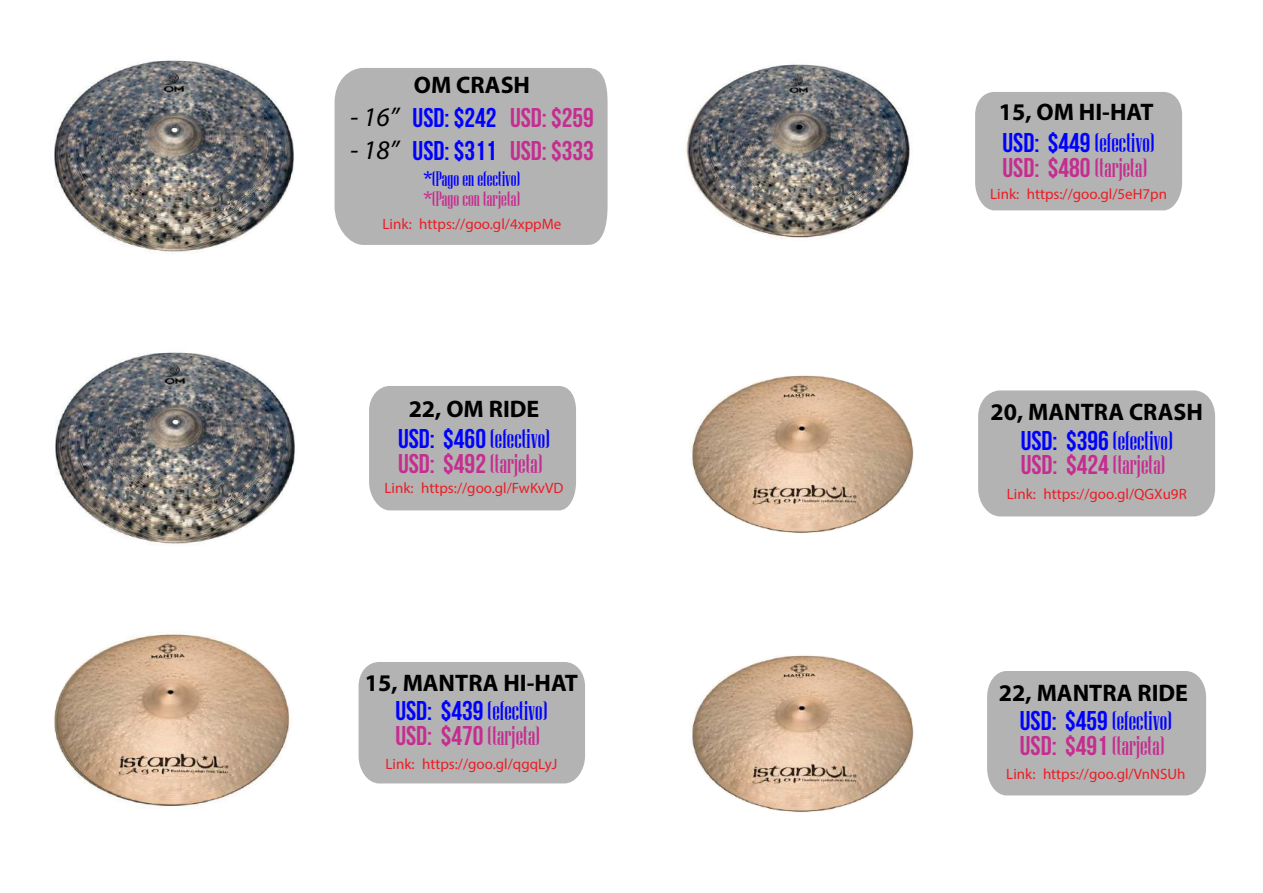
<style>
.page{position:relative;width:1263px;height:893px;background:#fff}
.page>*{position:absolute;margin:0;border:0;box-sizing:border-box;transform-origin:0 0}
.t1{font:27px/24.8px "Niagara Solid";color:#00f}
.t2{font:700 27px/32.4px "Bebas Neue";color:#00f}
.t3{font:700 27px/32.4px "Bebas Neue";color:#c52d90}
.t4{font:italic 27px "Myriad Pro";color:#000}
.t5{font:700 24px "Myriad Pro";color:#000}
.t6{font:21px/20.2px "Niagara Solid";color:#00f}
.t7{font:15px "Myriad Pro";color:#ec1c24}
.s1{font-family:"Bebas Neue";font-weight:700}
.s2{font-family:"Bebas Neue";font-weight:700;color:#c52d90}
.s3{color:#c52d90}
</style>
<div class="page">
<img style="left:685px;top:64px;width:225px;height:175px">
<div style="left:975px;top:92px;width:207px;height:118px;background:#b3b3b3"></div>
<img style="left:54px;top:634px;width:237px;height:175px">
<img style="left:54px;top:60px;width:240px;height:193px">
<img style="left:55px;top:352px;width:240px;height:193px">
<img style="left:691px;top:375px;width:223px;height:158px">
<img style="left:691px;top:654px;width:223px;height:159px">
<div style="left:369px;top:386px;width:207px;height:124px;background:#b3b3b3"></div>
<div style="left:358px;top:662px;width:227px;height:121px;background:#b3b3b3"></div>
<div style="left:987px;top:671px;width:219px;height:124px;background:#b3b3b3"></div>
<div style="left:978px;top:390px;width:237px;height:126px;background:#b3b3b3"></div>
<div style="left:334px;top:68px;width:274px;height:177px;background:#b3b3b3"></div>
<p class="t5" style="left:414px;top:70px;width:118px">OM CRASH</p>
<p class="t2" style="left:413px;top:101px;width:85px">USD: $242<br>USD: $311</p>
<p class="t3" style="left:510px;top:101px;width:85px">USD: $259<br>USD: $333</p>
<p class="t6" style="left:424px;top:169px;width:98px"><span class="s1">*</span>(Pago en efectivo) <span class="s2">*</span><span class="s3">(Pago con tarjeta)</span></p>
<p class="t7" style="left:383px;top:214px;width:180px">Link: https://goo.gl/4xppMe</p>
<p class="t4" style="left:350px;top:100px;width:51px">- 16”</p>
<p class="t4" style="left:350px;top:133px;width:51px">- 18”</p>
<p class="t5" style="left:409px;top:393px;width:132px">22, OM RIDE</p>
<p class="t1" style="left:398px;top:426px;width:154px"><span class="s1">USD: $460</span> (efectivo)<br><span class="s2">USD: $492</span> <span class="s3">(tarjeta)</span></p>
<p class="t7" style="left:384px;top:479px;width:180px">Link: https://goo.gl/FwKvVD</p>
<p class="t5" style="left:365px;top:667px;width:214px">15, MANTRA HI-HAT</p>
<p class="t1" style="left:395px;top:698px;width:154px"><span class="s1">USD: $439</span> (efectivo)<br><span class="s2">USD: $470</span> <span class="s3">(tarjeta)</span></p>
<p class="t7" style="left:385px;top:755px;width:174px">Link: https://goo.gl/qgqLyJ</p>
<p class="t5" style="left:999px;top:96px;width:156px">15, OM HI-HAT</p>
<p class="t1" style="left:1002px;top:131px;width:154px"><span class="s1">USD: $449</span> (efectivo)<br><span class="s2">USD: $480</span> <span class="s3">(tarjeta)</span></p>
<p class="t7" style="left:990px;top:184px;width:178px">Link: https://goo.gl/5eH7pn</p>
<p class="t5" style="left:990px;top:396px;width:214px">20, MANTRA CRASH</p>
<p class="t1" style="left:1021px;top:428px;width:154px"><span class="s1">USD: $396</span> (efectivo)<br><span class="s2">USD: $424</span> <span class="s3">(tarjeta)</span></p>
<p class="t7" style="left:1007px;top:485px;width:181px">Link: https://goo.gl/QGXu9R</p>
<p class="t5" style="left:999px;top:677px;width:191px">22, MANTRA RIDE</p>
<p class="t1" style="left:1020px;top:708px;width:154px"><span class="s1">USD: $459</span> (efectivo)<br><span class="s2">USD: $491</span> <span class="s3">(tarjeta)</span></p>
<p class="t7" style="left:1006px;top:765px;width:181px">Link: https://goo.gl/VnNSUh</p>
</div>
